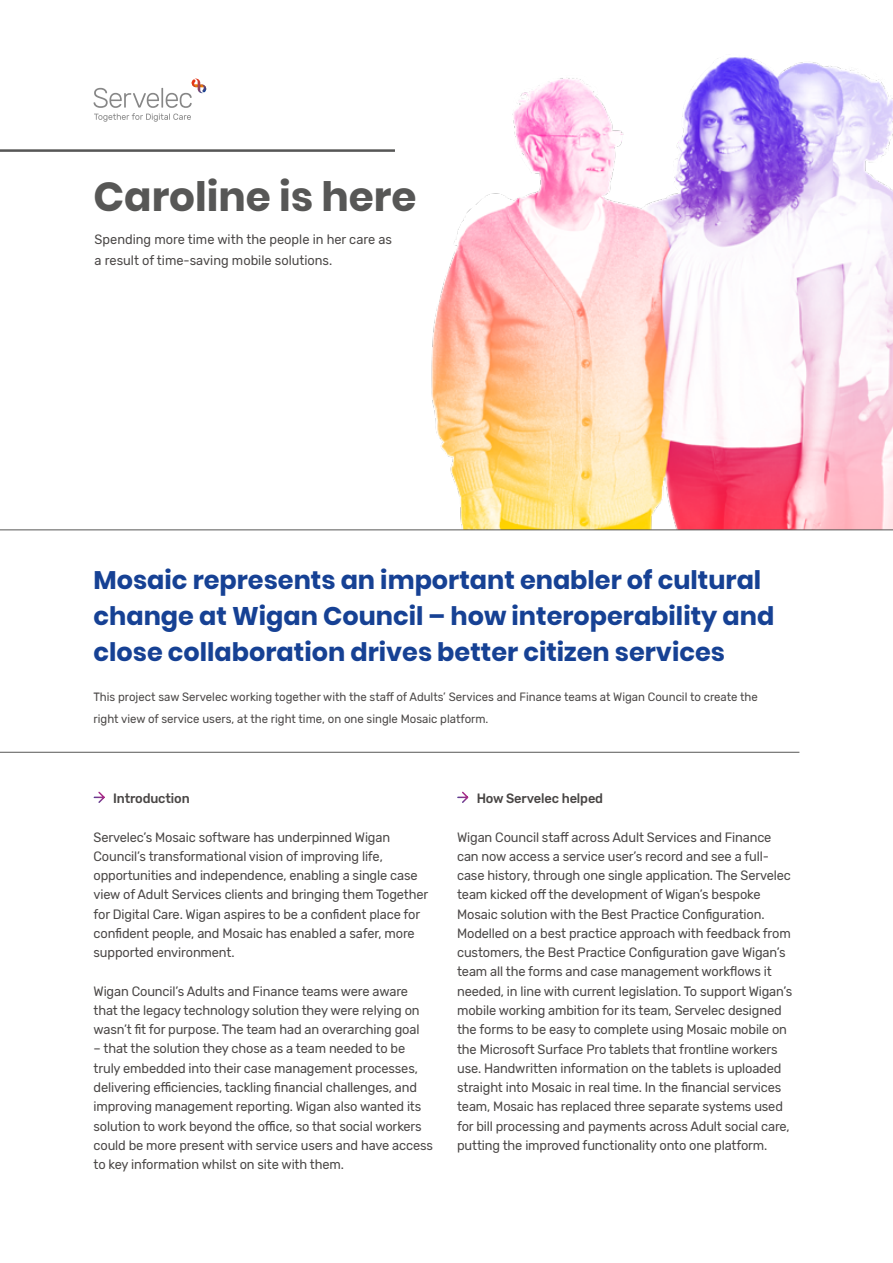
<style>
.page{position:relative;width:893px;height:1263px;background:#fff}
.page>*{position:absolute;margin:0;border:0;box-sizing:border-box;transform-origin:0 0}
.t1{font:700 40.5px "Poppins";color:#575756}
.t2{font:700 25.5px/35.8px "Poppins";color:#164194}
.t3{font:13.5px/19.2px "Rubik";letter-spacing:-.01em;color:#494645;scale:.95 1}
.t4{font:500 13.5px "Rubik";letter-spacing:-.01em;color:#494645;scale:.95 1}
.t5{font:12px/21.8px "Rubik";color:#494645;scale:.95 1}
</style>
<div class="page">
<img style="left:413px;top:57px;width:480px;height:473px">
<hr style="left:0;top:530px;width:893px;height:1px;background:#575756">
<svg style="left:93px;top:791px;width:12px;height:12px"></svg>
<svg style="left:457px;top:791px;width:12px;height:12px"></svg>
<hr style="left:0;top:752px;width:799px;height:1px;background:#575756">
<hr style="left:0;top:149px;width:395px;height:3px;background:#575756">
<svg style="left:94px;top:79px;width:112px;height:43px"></svg>
<h1 class="t1" style="left:94px;top:173px;width:324px">Caroline is here</h1>
<p class="t3" style="left:95px;top:229px;width:315px;line-height:21.3px">Spending more time with the people in her care as a result of time-saving mobile solutions.</p>
<h2 class="t2" style="left:94px;top:563px;width:682px">Mosaic represents an important enabler of cultural change at Wigan Council – how interoperability and close collaboration drives better citizen services</h2>
<p class="t5" style="left:94px;top:687px;width:701px">This project saw Servelec working together with the staff of Adults’ Services and Finance teams at Wigan Council to create the right view of service users, at the right time, on one single Mosaic platform.</p>
<p class="t4" style="left:113px;top:790px;width:82px">Introduction</p>
<p class="t3" style="left:94px;top:828px;width:354px">Servelec’s Mosaic software has underpinned Wigan Council’s transformational vision of improving life, opportunities and independence, enabling a single case view of Adult Services clients and bringing them Together for Digital Care. Wigan aspires to be a confident place for confident people, and Mosaic has enabled a safer, more supported environment.</p>
<p class="t3" style="left:94px;top:982px;width:345px">Wigan Council’s Adults and Finance teams were aware that the legacy technology solution they were relying on wasn’t fit for purpose. The team had an overarching goal</p>
<p class="t3" style="left:94px;top:1039px;width:359px">– that the solution they chose as a team needed to be truly embedded into their case management processes, delivering efficiencies, tackling financial challenges, and improving management reporting. Wigan also wanted its solution to work beyond the office, so that social workers could be more present with service users and have access to key information whilst on site with them.</p>
<p class="t4" style="left:477px;top:790px;width:135px">How Servelec helped</p>
<p class="t3" style="left:457px;top:828px;width:354px">Wigan Council staff across Adult Services and Finance can now access a service user’s record and see a full&shy;case history, through one single application. The Servelec team kicked off the development of Wigan’s bespoke Mosaic solution with the Best Practice Configuration.<br>Modelled on a best practice approach with feedback from customers, the Best Practice Configuration gave Wigan’s team all the forms and case management workflows it needed, in line with current legislation. To support Wigan’s mobile working ambition for its team, Servelec designed the forms to be easy to complete using Mosaic mobile on the Microsoft Surface Pro tablets that frontline workers use. Handwritten information on the tablets is uploaded straight into Mosaic in real time. In the financial services team, Mosaic has replaced three separate systems used for bill processing and payments across Adult social care, putting the improved functionality onto one platform.</p>
</div>
